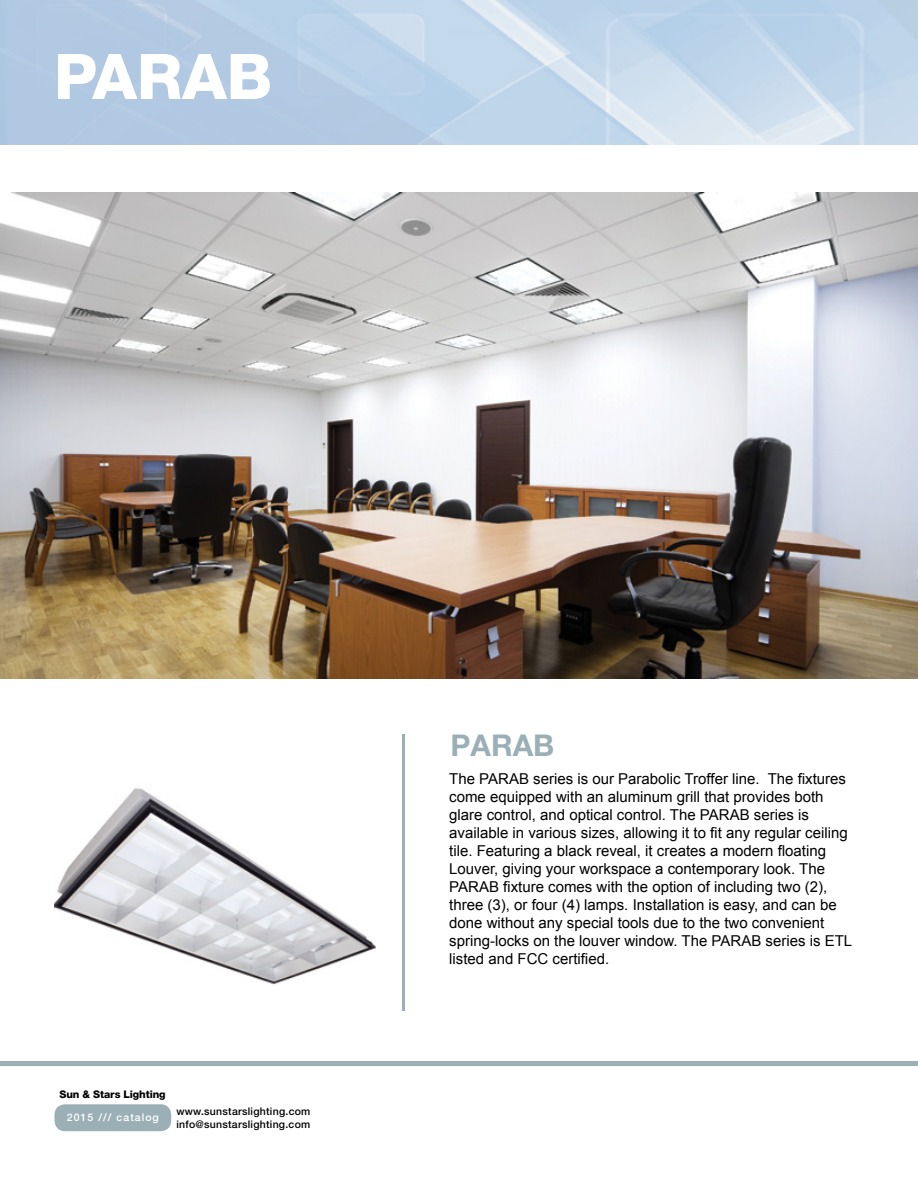
<style>
.page{position:relative;width:918px;height:1188px;background:#fff}
.page>*{position:absolute;margin:0;border:0;box-sizing:border-box;transform-origin:0 0}
.t1{font:800 63px "Helvetica Neue LT Pro";color:#fff}
.t2{font:700 30px "Helvetica Neue LT Pro";color:#9bb0b6}
.t3{font:15px/18px "Arial";color:#000}
.t4{font:500 10.5px/12.5px "Helvetica Neue LT Pro";letter-spacing:.025em;color:#000}
.t5{font:800 10.5px "Helvetica Neue LT Pro";letter-spacing:-.01em;color:#000}
.t6{font:500 10.5px "Helvetica Neue LT Pro";letter-spacing:.1em;color:#fff}
</style>
<div class="page">
<hr style="left:0;top:1062px;width:918px;height:4px;background:#9bb0b6">
<svg style="left:403px;top:734px;width:2px;height:277px"></svg>
<div style="left:55px;top:1104px;width:116px;height:27px;background:#9bb0b6;border-radius:11px"></div>
<img style="left:0;top:192px;width:918px;height:486px">
<img style="left:54px;top:788px;width:322px;height:197px">
<h1 class="t1" style="left:54px;top:39px;width:220px">PARAB</h1>
<p class="t5" style="left:60px;top:1088px;width:108px">Sun &amp; Stars Lighting</p>
<p class="t6" style="left:67px;top:1111px;width:94px">2015 /// catalog</p>
<p class="t4" style="left:176px;top:1105px;width:136px">www.sunstarslighting.com info@sunstarslighting.com</p>
<h2 class="t2" style="left:450px;top:727px;width:105px">PARAB</h2>
<p class="t3" style="left:449px;top:770px;width:404px">The PARAB series is our Parabolic Troffer line. The fixtures come equipped with an aluminum grill that provides both glare control, and optical control. The PARAB series is available in various sizes, allowing it to fit any regular ceiling tile. Featuring a black reveal, it creates a modern floating Louver, giving your workspace a contemporary look. The PARAB fixture comes with the option of including two (2), three (3), or four (4) lamps. Installation is easy, and can be done without any special tools due to the two convenient spring-locks on the louver window. The PARAB series is ETL listed and FCC certified.</p>
</div>
